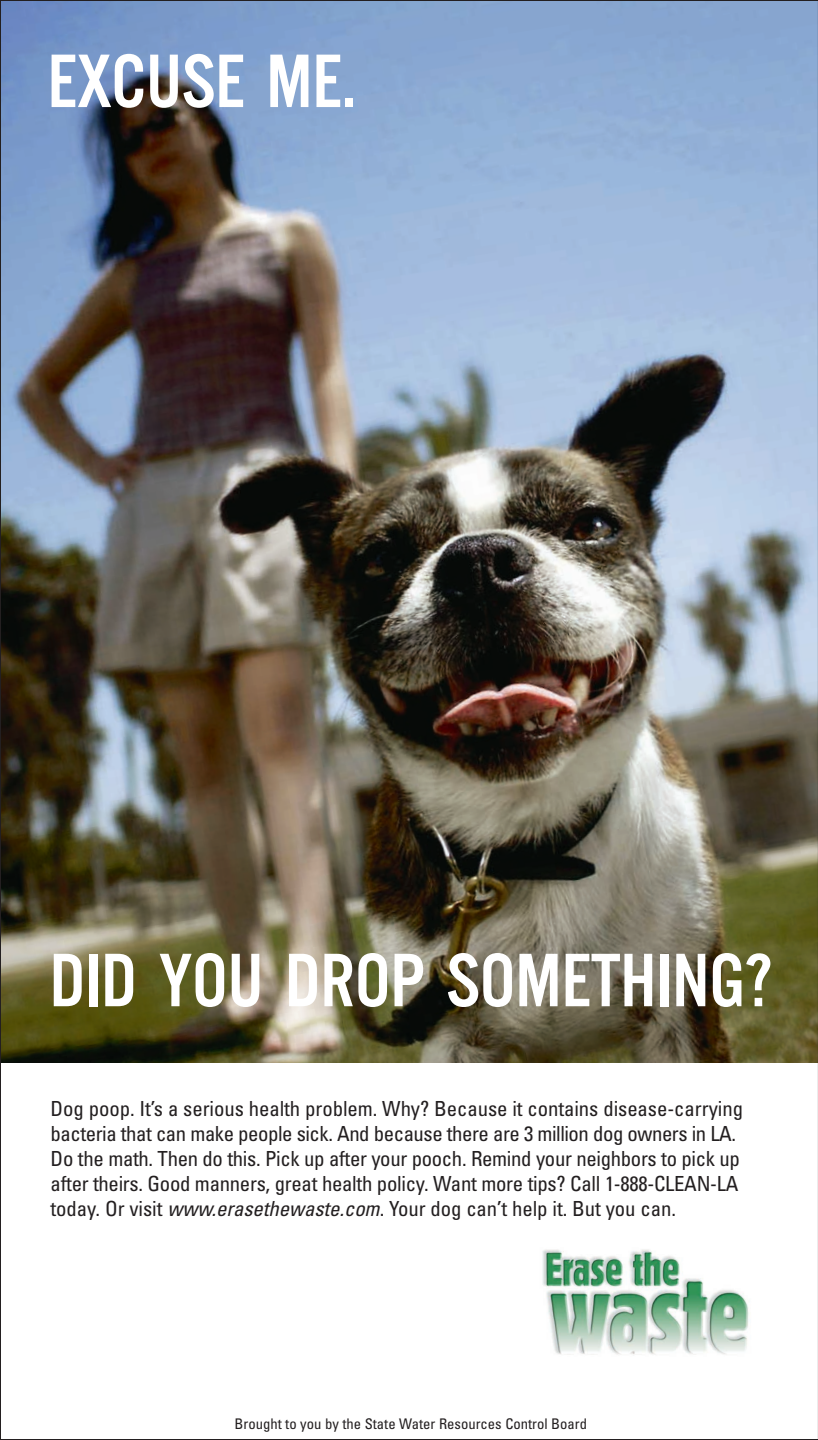
<style>
.page{position:relative;width:818px;height:1440px;background:#fff}
.page>*{position:absolute;margin:0;border:0;box-sizing:border-box;transform-origin:0 0}
.t1{font:78.6px "Alternate Gothic No Three";color:#fff}
.t2{font:condensed 20.8px/25px "Univers";letter-spacing:-.015em;color:#231f20}
.t3{font:condensed 14.6px "Univers";color:#231f20}
.s1{font-style:italic}
</style>
<div class="page">
<img style="left:2px;top:2px;width:814px;height:1061px">
<img style="left:542px;top:1249px;width:207px;height:106px">
<h1 class="t1" style="left:48px;top:51px;width:309px">EXCUSE ME.</h1>
<h1 class="t1" style="left:50px;top:950px;width:724px">DID YOU DROP SOMETHING?</h1>
<p class="t2" style="left:51px;top:1098px;width:694px">Dog poop. It’s a serious health problem. Why? Because it contains disease-carrying bacteria that can make people sick. And because there are 3 million dog owners in LA.<br>Do the math. Then do this. Pick up after your pooch. Remind your neighbors to pick up after theirs. Good manners, great health policy. Want more tips? Call 1-888-CLEAN-LA today. Or visit <span class="s1">www.erasethewaste.com</span>. Your dog can’t help it. But you can.</p>
<p class="t3" style="left:235px;top:1419px;width:354px">Brought to you by the State Water Resources Control Board</p>
</div>
